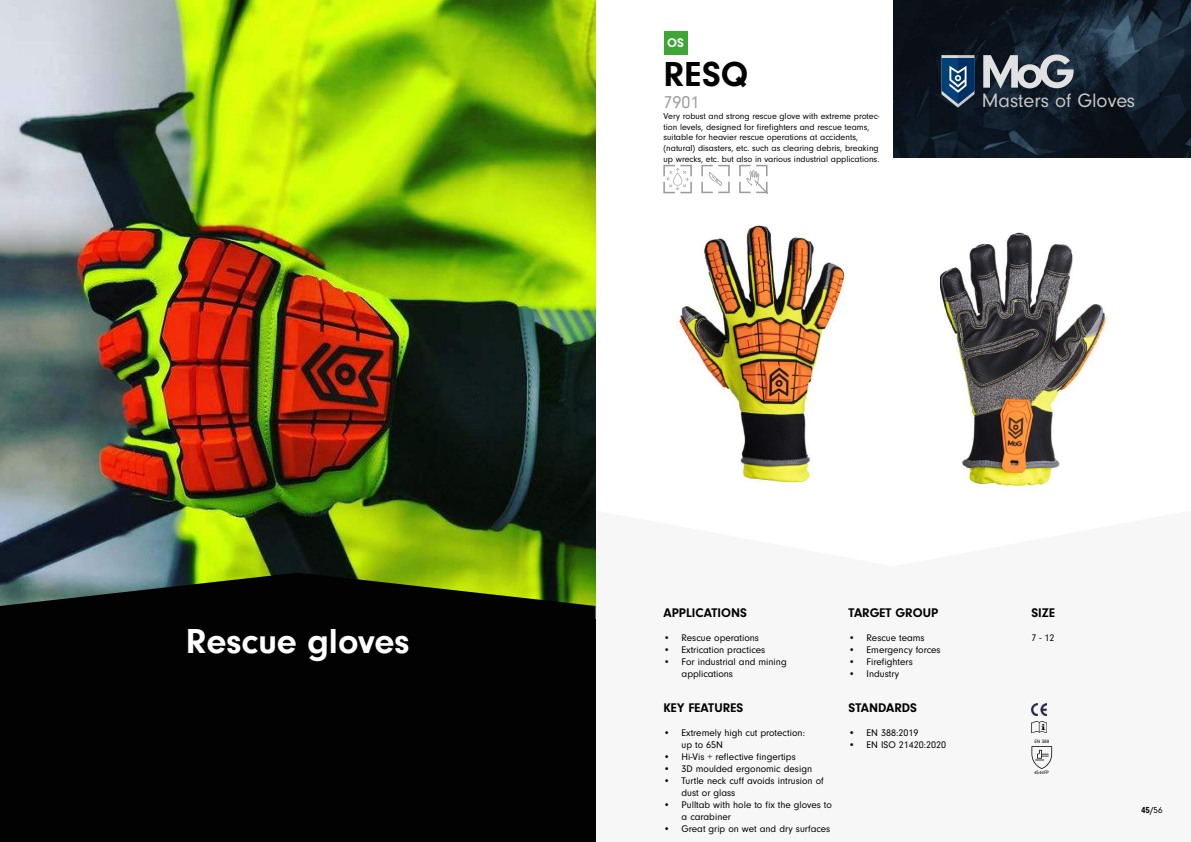
<style>
.page{position:relative;width:1191px;height:842px;background:#fff}
.page>*{position:absolute;margin:0;border:0;box-sizing:border-box;transform-origin:0 0}
.t1{font:700 36px "Neuzeit Gro";color:#fff}
.t2{font:700 36px "Neuzeit Gro";color:#000}
.t3{font:20.1px "Neuzeit Gro";color:#c6c6c6}
.t4{font:18px "Neuzeit Gro";color:#9d9d9c}
.t5{font:700 13px "Neuzeit Gro";color:#000}
.t6{font:700 13px "Neuzeit Gro";color:#fff}
.t7{font:10px/12px "Neuzeit Gro";color:#000}
.t8{font:9px/10.8px "Neuzeit Gro";color:#000}
.t9{font:700 9px "Neuzeit Gro";color:#000}
.t10{font:5px "Neuzeit Gro";color:#000}
.s1{font-weight:400}
</style>
<div class="page">
<div style="left:595px;top:489px;width:596px;height:353px;background:#f7f7f7"></div>
<svg style="left:1031px;top:746px;width:21px;height:23px"></svg>
<img style="left:893px;top:0;width:298px;height:158px">
<img style="left:0;top:0;width:595px;height:573px">
<div style="left:0;top:620px;width:595px;height:222px;background:#020203"></div>
<svg style="left:0;top:573px;width:595px;height:47px;background:#293617"></svg>
<svg style="left:941px;top:55px;width:33px;height:52px;background:#375d80"></svg>
<svg style="left:983px;top:54px;width:90px;height:35px;background:#7d848b"></svg>
<img style="left:1031px;top:721px;width:15px;height:12px">
<img style="left:1031px;top:703px;width:15px;height:12px">
<svg style="left:701px;top:165px;width:28px;height:28px"></svg>
<svg style="left:663px;top:165px;width:29px;height:28px"></svg>
<img style="left:940px;top:232px;width:169px;height:257px">
<img style="left:676px;top:225px;width:169px;height:258px">
<svg style="left:739px;top:165px;width:28px;height:28px"></svg>
<div style="left:663px;top:31px;width:24px;height:23px;background:#3fa535"></div>
<h1 class="t1" style="left:186px;top:621px;width:225px">Rescue gloves</h1>
<h3 class="t6" style="left:667px;top:35px;width:18px">OS</h3>
<h1 class="t2" style="left:663px;top:54px;width:86px">RESQ</h1>
<h3 class="t4" style="left:663px;top:92px;width:37px">7901</h3>
<p class="t8" style="left:663px;top:111px;width:217px">Very robust and strong rescue glove with extreme protec&shy;tion levels, designed for firefighters and rescue teams, suitable for heavier rescue operations at accidents, (natural) disasters, etc. such as clearing debris, breaking up wrecks, etc. but also in various industrial applications.</p>
<h2 class="t3" style="left:981px;top:90px;width:155px">Masters of Gloves</h2>
<h3 class="t5" style="left:663px;top:606px;width:85px">APPLICATIONS</h3>
<p class="t7" style="left:663px;top:632px;width:97px">• Rescue operations</p>
<p class="t7" style="left:663px;top:644px;width:103px">• Extrication practices</p>
<p class="t7" style="left:681px;top:656px;width:107px;text-indent:-18px">• For industrial and mining applications</p>
<h3 class="t5" style="left:663px;top:700px;width:81px">KEY FEATURES</h3>
<p class="t7" style="left:681px;top:727px;width:125px;text-indent:-18px">• Extremely high cut protection: up to 65N</p>
<p class="t7" style="left:663px;top:751px;width:134px">• Hi-Vis + reflective fingertips</p>
<p class="t7" style="left:663px;top:763px;width:150px">• 3D moulded ergonomic design</p>
<p class="t7" style="left:681px;top:775px;width:144px;text-indent:-18px">• Turtle neck cuff avoids intrusion of dust or glass</p>
<p class="t7" style="left:681px;top:799px;width:152px;text-indent:-18px">• Pulltab with hole to fix the gloves to a carabiner</p>
<p class="t7" style="left:663px;top:823px;width:168px">• Great grip on wet and dry surfaces</p>
<h3 class="t5" style="left:848px;top:606px;width:91px">TARGET GROUP</h3>
<p class="t7" style="left:848px;top:632px;width:78px">• Rescue teams</p>
<p class="t7" style="left:848px;top:644px;width:93px">• Emergency forces</p>
<p class="t7" style="left:848px;top:656px;width:66px">• Firefighters</p>
<p class="t7" style="left:848px;top:668px;width:52px">• Industry</p>
<h3 class="t5" style="left:848px;top:700px;width:70px">STANDARDS</h3>
<p class="t7" style="left:848px;top:727px;width:71px">• EN 388:2019</p>
<p class="t7" style="left:848px;top:739px;width:99px">• EN ISO 21420:2020</p>
<h3 class="t5" style="left:1031px;top:606px;width:25px">SIZE</h3>
<p class="t7" style="left:1031px;top:632px;width:25px">7 - 12</p>
<p class="t10" style="left:1034px;top:739px;width:16px">EN 388</p>
<p class="t10" style="left:1034px;top:770px;width:16px">4544FP</p>
<p class="t9" style="left:1141px;top:804px;width:23px">45/<span class="s1">56</span></p>
</div>
